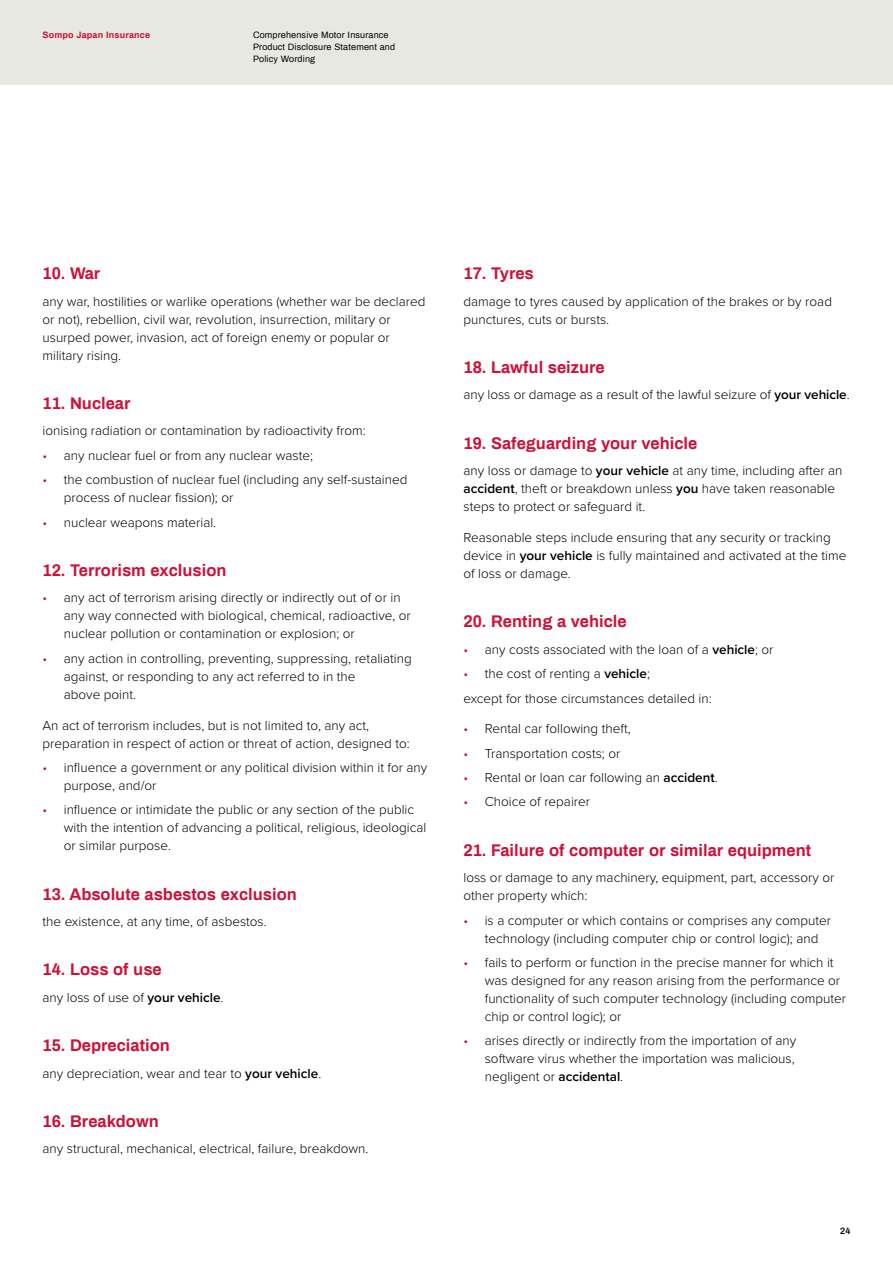
<style>
.page{position:relative;width:893px;height:1263px;background:#fff}
.page>*{position:absolute;margin:0;border:0;box-sizing:border-box;transform-origin:0 0}
.t1{font:700 16.5px "Archivo";color:#cc1238}
.t2{font:300 13.5px/18px "Proxima Nova";color:#000}
.t3{font:9px/12px "Archivo";letter-spacing:.02em;color:#000}
.t4{font:700 9px "Archivo";letter-spacing:.02em;color:#cc1238}
.t5{font:600 9px "Archivo";color:#000}
.s1{color:#cc1238}
.s2{font-weight:600}
</style>
<div class="page">
<div style="left:0;top:0;width:893px;height:85px;background:#e8e8e3"></div>
<p class="t4" style="left:43px;top:29px;width:109px">Sompo Japan Insurance</p>
<p class="t3" style="left:253px;top:29px;width:144px">Comprehensive Motor Insurance<br>Product Disclosure Statement and<br>Policy Wording</p>
<p class="t1" style="left:43px;top:261px;width:59px">10. War</p>
<p class="t2" style="left:43px;top:291px;width:384px">any war, hostilities or warlike operations (whether war be declared or not), rebellion, civil war, revolution, insurrection, military or usurped power, invasion, act of foreign enemy or popular or military rising.</p>
<p class="t1" style="left:43px;top:391px;width:90px">11. Nuclear</p>
<p class="t2" style="left:43px;top:421px;width:325px">ionising radiation or contamination by radioactivity from:</p>
<p class="t2" style="left:43px;top:446px;width:272px"><span class="s1">•</span> any nuclear fuel or from any nuclear waste;</p>
<p class="t2" style="left:64px;top:470px;width:345px;text-indent:-21px"><span class="s1">•</span> the combustion of nuclear fuel (including any self-sustained process of nuclear fission); or</p>
<p class="t2" style="left:43px;top:512px;width:175px"><span class="s1">•</span> nuclear weapons material.</p>
<p class="t1" style="left:43px;top:558px;width:186px">12. Terrorism exclusion</p>
<p class="t2" style="left:64px;top:588px;width:349px;text-indent:-21px"><span class="s1">•</span> any act of terrorism arising directly or indirectly out of or in any way connected with biological, chemical, radioactive, or nuclear pollution or contamination or explosion; or</p>
<p class="t2" style="left:64px;top:648px;width:349px;text-indent:-21px"><span class="s1">•</span> any action in controlling, preventing, suppressing, retaliating against, or responding to any act referred to in the<br>above point.</p>
<p class="t2" style="left:43px;top:715px;width:369px">An act of terrorism includes, but is not limited to, any act, preparation in respect of action or threat of action, designed to:</p>
<p class="t2" style="left:64px;top:758px;width:365px;text-indent:-21px"><span class="s1">•</span> influence a government or any political division within it for any purpose, and/or</p>
<p class="t2" style="left:64px;top:800px;width:364px;text-indent:-21px"><span class="s1">•</span> influence or intimidate the public or any section of the public with the intention of advancing a political, religious, ideological or similar purpose.</p>
<p class="t1" style="left:43px;top:882px;width:256px">13. Absolute asbestos exclusion</p>
<p class="t2" style="left:43px;top:912px;width:226px">the existence, at any time, of asbestos.</p>
<p class="t1" style="left:43px;top:957px;width:121px">14. Loss of use</p>
<p class="t2" style="left:43px;top:988px;width:183px">any loss of use of <span class="s2">your vehicle</span>.</p>
<p class="t1" style="left:43px;top:1033px;width:129px">15. Depreciation</p>
<p class="t2" style="left:43px;top:1063px;width:280px">any depreciation, wear and tear to <span class="s2">your vehicle</span>.</p>
<p class="t1" style="left:43px;top:1109px;width:118px">16. Breakdown</p>
<p class="t2" style="left:43px;top:1139px;width:327px">any structural, mechanical, electrical, failure, breakdown.</p>
<p class="t1" style="left:463px;top:261px;width:72px">17. Tyres</p>
<p class="t2" style="left:463px;top:291px;width:370px">damage to tyres caused by application of the brakes or by road punctures, cuts or bursts.</p>
<p class="t1" style="left:463px;top:355px;width:143px">18. Lawful seizure</p>
<p class="t2" style="left:463px;top:385px;width:388px">any loss or damage as a result of the lawful seizure of <span class="s2">your vehicle</span>.</p>
<p class="t1" style="left:463px;top:431px;width:235px">19. Safeguarding your vehicle</p>
<p class="t2" style="left:463px;top:461px;width:381px">any loss or damage to <span class="s2">your vehicle</span> at any time, including after an <span class="s2">accident</span>, theft or breakdown unless <span class="s2">you</span> have taken reasonable steps to protect or safeguard it.</p>
<p class="t2" style="left:463px;top:528px;width:384px">Reasonable steps include ensuring that any security or tracking device in <span class="s2">your vehicle</span> is fully maintained and activated at the time of loss or damage.</p>
<p class="t1" style="left:463px;top:609px;width:165px">20. Renting a vehicle</p>
<p class="t2" style="left:463px;top:639px;width:311px"><span class="s1">•</span> any costs associated with the loan of a <span class="s2">vehicle</span>; or</p>
<p class="t2" style="left:463px;top:661px;width:250px;line-height:24.5px"><span class="s1">•</span> the cost of renting a <span class="s2">vehicle</span>;<br>except for those circumstances detailed in:</p>
<p class="t2" style="left:463px;top:719px;width:169px"><span class="s1">•</span> Rental car following theft,</p>
<p class="t2" style="left:463px;top:743px;width:158px"><span class="s1">•</span> Transportation costs; or</p>
<p class="t2" style="left:463px;top:768px;width:256px"><span class="s1">•</span> Rental or loan car following an <span class="s2">accident</span>.</p>
<p class="t2" style="left:463px;top:792px;width:128px"><span class="s1">•</span> Choice of repairer</p>
<p class="t1" style="left:463px;top:838px;width:349px">21. Failure of computer or similar equipment</p>
<p class="t2" style="left:463px;top:868px;width:372px">loss or damage to any machinery, equipment, part, accessory or other property which:</p>
<p class="t2" style="left:485px;top:910px;width:348px;text-indent:-21px"><span class="s1">•</span> is a computer or which contains or comprises any computer technology (including computer chip or control logic); and</p>
<p class="t2" style="left:485px;top:953px;width:363px;text-indent:-21px"><span class="s1">•</span> fails to perform or function in the precise manner for which it was designed for any reason arising from the performance or functionality of such computer technology (including computer chip or control logic); or</p>
<p class="t2" style="left:485px;top:1031px;width:313px;text-align:justify;text-indent:-21px"><span class="s1">•</span> arises directly or indirectly from the importation of any software virus whether the importation was malicious, negligent or <span class="s2">accidental</span>.</p>
<p class="t5" style="left:840px;top:1224px;width:12px">24</p>
</div>
